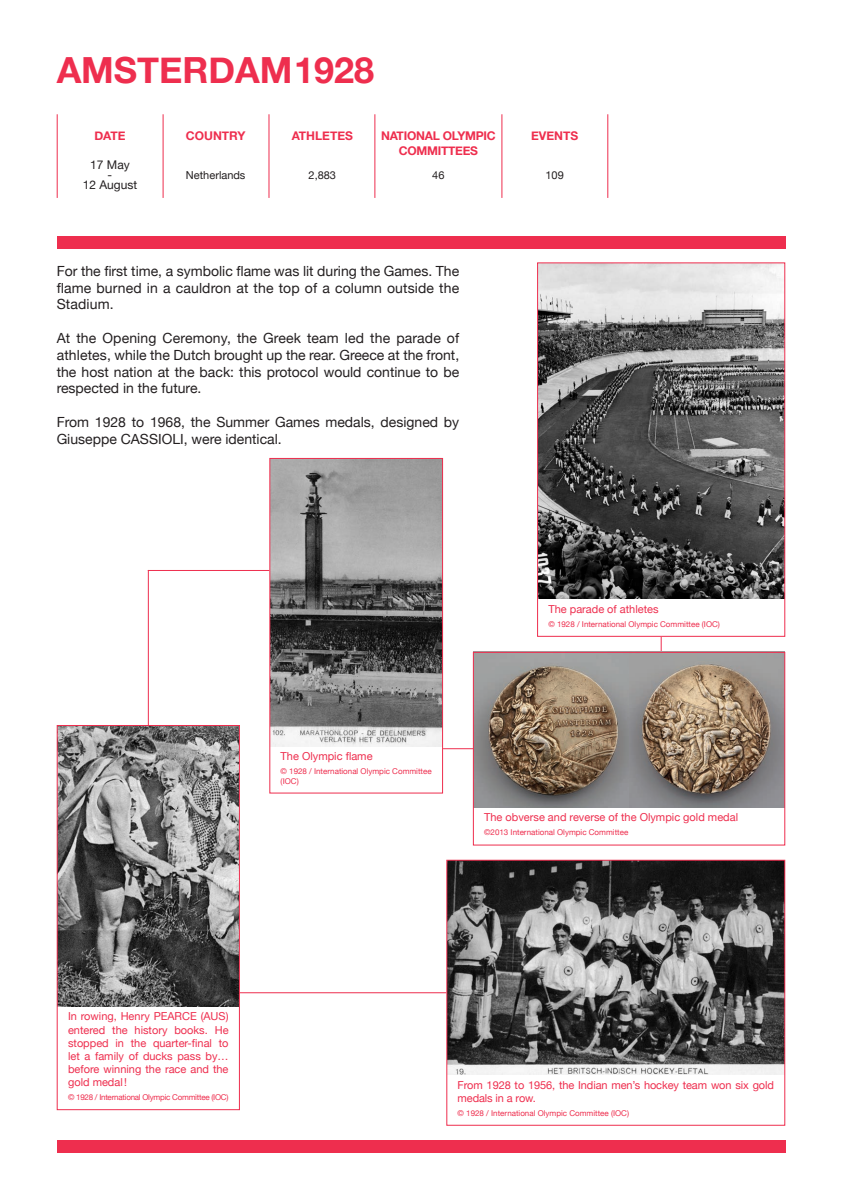
<style>
.page{position:relative;width:842px;height:1191px;background:#fff}
.page>*{position:absolute;margin:0;border:0;box-sizing:border-box;transform-origin:0 0}
.t1{font:700 36px "Helvetica Neue";color:#ee2e4e}
.t2{font:14px/16.8px "Helvetica Neue";color:#231f20;text-align:justify}
.t3{font:700 12px "Helvetica Neue";letter-spacing:-.02em;color:#ee2e4e}
.t4{font:700 12px "Helvetica Neue";color:#ee2e4e}
.t5{font:12px/10px "Helvetica Neue";color:#231f20;text-align:center}
.t6{font:11px/13.2px "Helvetica Neue";color:#ee2e4e;text-align:justify}
.t7{font:11px "Helvetica Neue";color:#231f20}
.t8{font:8px/9.6px "Helvetica Neue";color:#ee2e4e}
.t9{font:8px "Helvetica Neue";letter-spacing:-.03em;color:#ee2e4e}
</style>
<div class="page">
<hr style="left:443px;top:748px;width:96px;height:1px;background:#ee2e4e">
<hr style="left:148px;top:570px;width:121px;height:1px;background:#ee2e4e">
<hr style="left:194px;top:992px;width:252px;height:1px;background:#ee2e4e">
<hr style="left:148px;top:570px;width:1px;height:224px;background:#ee2e4e">
<hr style="left:661px;top:637px;width:1px;height:130px;background:#ee2e4e">
<div style="left:57px;top:236px;width:728px;height:12px;background:#ee2e4e"></div>
<div style="left:57px;top:1140px;width:728px;height:12px;background:#ee2e4e"></div>
<hr style="left:163px;top:114px;width:1px;height:84px;background:#ee2e4e">
<hr style="left:57px;top:114px;width:1px;height:84px;background:#ee2e4e">
<hr style="left:268px;top:114px;width:1px;height:84px;background:#ee2e4e">
<svg style="left:269px;top:457px;width:175px;height:337px"></svg>
<svg style="left:56px;top:724px;width:184px;height:386px"></svg>
<svg style="left:446px;top:859px;width:340px;height:267px"></svg>
<svg style="left:537px;top:262px;width:249px;height:375px;background:#7e7b7c"></svg>
<img style="left:475px;top:654px;width:308px;height:153px">
<div style="left:473px;top:652px;width:312px;height:193px;border:1px solid #ee2e4e"></div>
<hr style="left:374px;top:114px;width:1px;height:84px;background:#ee2e4e">
<hr style="left:607px;top:114px;width:1px;height:84px;background:#ee2e4e">
<hr style="left:501px;top:114px;width:1px;height:84px;background:#ee2e4e">
<h1 class="t1" style="left:57px;top:42px;width:319px">AMSTERDAM 1928</h1>
<p class="t3" style="left:94px;top:127px;width:33px">DATE</p>
<p class="t5" style="left:83px;top:161px;width:56px">17 May<br>-<br>12 August</p>
<p class="t4" style="left:186px;top:127px;width:61px">COUNTRY</p>
<p class="t7" style="left:186px;top:167px;width:61px">Netherlands</p>
<p class="t4" style="left:292px;top:127px;width:63px">ATHLETES</p>
<p class="t7" style="left:309px;top:167px;width:29px">2,883</p>
<p class="t3" style="left:381px;top:127px;width:116px">NATIONAL OLYMPIC</p>
<p class="t3" style="left:531px;top:127px;width:49px">EVENTS</p>
<p class="t3" style="left:399px;top:141px;width:81px">COMMITTEES</p>
<p class="t7" style="left:432px;top:167px;width:14px">46</p>
<p class="t7" style="left:545px;top:167px;width:20px">109</p>
<p class="t2" style="left:57px;top:263px;width:404px">For the first time, a symbolic flame was lit during the Games. The flame burned in a cauldron at the top of a column outside the Stadium.</p>
<p class="t2" style="left:57px;top:330px;width:404px">At the Opening Ceremony, the Greek team led the parade of athletes, while the Dutch brought up the rear. Greece at the front, the host nation at the back: this protocol would continue to be respected in the future.</p>
<p class="t2" style="left:57px;top:414px;width:404px">From 1928 to 1968, the Summer Games medals, designed by<br>Giuseppe CASSIOLI, were identical.</p>
<p class="t6" style="left:281px;top:750px;width:93px">The Olympic flame</p>
<p class="t8" style="left:281px;top:767px;width:153px">© 1928 / International Olympic Committee (IOC)</p>
<p class="t6" style="left:548px;top:603px;width:112px">The parade of athletes</p>
<p class="t8" style="left:548px;top:620px;width:173px">© 1928 / International Olympic Committee (IOC)</p>
<p class="t6" style="left:484px;top:811px;width:255px">The obverse and reverse of the Olympic gold medal</p>
<p class="t8" style="left:484px;top:828px;width:146px">©2013 International Olympic Committee</p>
<p class="t6" style="left:68px;top:1010px;width:162px">In rowing, Henry PEARCE (AUS) entered the history books. He stopped in the quarter-final to let a family of ducks pass by… before winning the race and the gold medal!</p>
<p class="t9" style="left:68px;top:1091px;width:162px">© 1928 / International Olympic Committee (IOC)</p>
<p class="t6" style="left:458px;top:1079px;width:318px">From 1928 to 1956, the Indian men’s hockey team won six gold medals in a row.</p>
<p class="t8" style="left:458px;top:1109px;width:173px">© 1928 / International Olympic Committee (IOC)</p>
</div>
